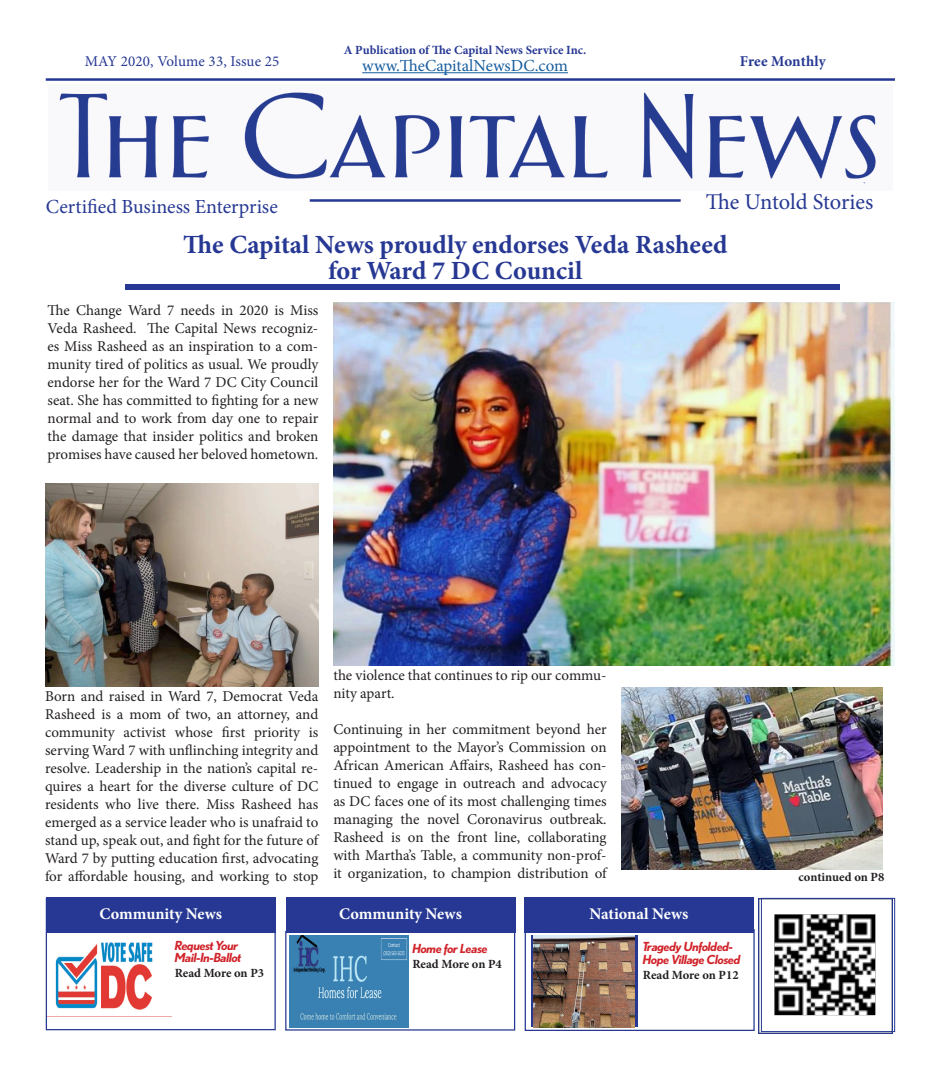
<style>
.page{position:relative;width:940px;height:1076px;background:#fff}
.page>*{position:absolute;margin:0;border:0;box-sizing:border-box;transform-origin:0 0}
.t1{font:700 26.25px "Minion Pro";color:#263893}
.t2{font:22.5px "Minion Pro";color:#263893}
.t3{font:20px "Minion Pro";color:#263893}
.t4{font:16.88px "Minion Pro";color:#175d9e}
.t5{font:700 16.25px "Minion Pro";letter-spacing:-.005em;color:#fff}
.t6{font:15px/18px "Minion Pro";letter-spacing:-.005em;color:#231f20;text-align:justify}
.t7{font:15px "Minion Pro";letter-spacing:.01em;color:#263893}
.t8{font:700 15px "Minion Pro";letter-spacing:.005em;color:#263893}
.t9{font:italic 700 12.5px/12.5px "Nobel";letter-spacing:-.03em;color:#d1232a}
.t10{font:700 12.5px "Minion Pro";letter-spacing:-.005em;color:#231f20}
.t11{font:700 12.5px "Minion Pro";color:#263893}
</style>
<div class="page">
<div style="left:524px;top:929px;width:230px;height:102px;border:1px solid #263893"></div>
<div style="left:285px;top:931px;width:230px;height:100px;border:1px solid #263893"></div>
<hr style="left:362px;top:72px;width:206px;height:1px;background:#175d9e">
<hr style="left:310px;top:199px;width:370px;height:3px;background:#263893">
<hr style="left:46px;top:78px;width:849px;height:3px;background:#263893">
<div style="left:761px;top:898px;width:134px;height:134px;border:1px solid #263893"></div>
<div style="left:46px;top:898px;width:230px;height:132px;border:1px solid #263893"></div>
<div style="left:46px;top:897px;width:230px;height:36px;background:#263893"></div>
<div style="left:286px;top:897px;width:229px;height:35px;background:#263893"></div>
<div style="left:524px;top:897px;width:230px;height:36px;background:#263893"></div>
<img style="left:59px;top:92px;width:817px;height:92px">
<img style="left:758px;top:899px;width:134px;height:135px">
<div style="left:125px;top:284px;width:714px;height:6px;background:#263893"></div>
<img style="left:55px;top:942px;width:98px;height:68px">
<img style="left:290px;top:936px;width:119px;height:91px">
<svg style="left:531px;top:936px;width:106px;height:91px"></svg>
<img style="left:534px;top:936px;width:101px;height:91px">
<img style="left:333px;top:302px;width:562px;height:363px">
<img style="left:45px;top:484px;width:273px;height:203px">
<img style="left:621px;top:687px;width:261px;height:182px">
<p class="t11" style="left:344px;top:41px;width:244px">A Publication of The Capital News Service Inc.</p>
<p class="t7" style="left:85px;top:51px;width:196px">MAY 2020, Volume 33, Issue 25</p>
<p class="t4" style="left:362px;top:54px;width:207px">www.TheCapitalNewsDC.com</p>
<p class="t8" style="left:740px;top:50px;width:87px">Free Monthly</p>
<p class="t3" style="left:46px;top:194px;width:234px">Certified Business Enterprise</p>
<p class="t2" style="left:706px;top:187px;width:169px">The Untold Stories</p>
<p class="t1" style="left:183px;top:226px;width:546px">The Capital News proudly endorses Veda Rasheed</p>
<p class="t1" style="left:328px;top:252px;width:256px">for Ward 7 DC Council</p>
<p class="t6" style="left:48px;top:301px;width:272px">The Change Ward 7 needs in 2020 is Miss Veda Rasheed. The Capital News recogniz&shy;es Miss Rasheed as an inspiration to a com&shy;munity tired of politics as usual. We proudly endorse her for the Ward 7 DC City Council seat. She has committed to fighting for a new normal and to work from day one to repair the damage that insider politics and broken promises have caused her beloved hometown.</p>
<p class="t6" style="left:45px;top:688px;width:275px">Born and raised in Ward 7, Democrat Veda Rasheed is a mom of two, an attorney, and community activist whose first priority is serving Ward 7 with unflinching integrity and resolve. Leadership in the nation’s capital re&shy;quires a heart for the diverse culture of DC residents who live there. Miss Rasheed has emerged as a service leader who is unafraid to stand up, speak out, and fight for the future of Ward 7 by putting education first, advocating for affordable housing, and working to stop</p>
<p class="t6" style="left:333px;top:667px;width:275px">the violence that continues to rip our commu&shy;nity apart.</p>
<p class="t6" style="left:333px;top:721px;width:275px">Continuing in her commitment beyond her appointment to the Mayor’s Commission on African American Affairs, Rasheed has con&shy;tinued to engage in outreach and advocacy as DC faces one of its most challenging times managing the novel Coronavirus outbreak.<br>Rasheed is on the front line, collaborating with Martha’s Table, a community non-prof&shy;it organization, to champion distribution of</p>
<p class="t5" style="left:99px;top:902px;width:124px">Community News</p>
<p class="t5" style="left:339px;top:902px;width:124px">Community News</p>
<p class="t9" style="left:175px;top:939px;width:65px">Request Your</p>
<p class="t9" style="left:175px;top:951px;width:68px">Mail-In-Ballot</p>
<p class="t10" style="left:175px;top:964px;width:91px">Read More on P3</p>
<p class="t9" style="left:412px;top:942px;width:77px">Home for Lease</p>
<p class="t10" style="left:412px;top:955px;width:91px">Read More on P4</p>
<p class="t5" style="left:589px;top:902px;width:100px">National News</p>
<p class="t9" style="left:643px;top:940px;width:99px">Tragedy Unfolded-<br>Hope Village Closed</p>
<p class="t10" style="left:643px;top:966px;width:97px">Read More on P12</p>
<p class="t10" style="left:798px;top:868px;width:87px">continued on P8</p>
</div>
